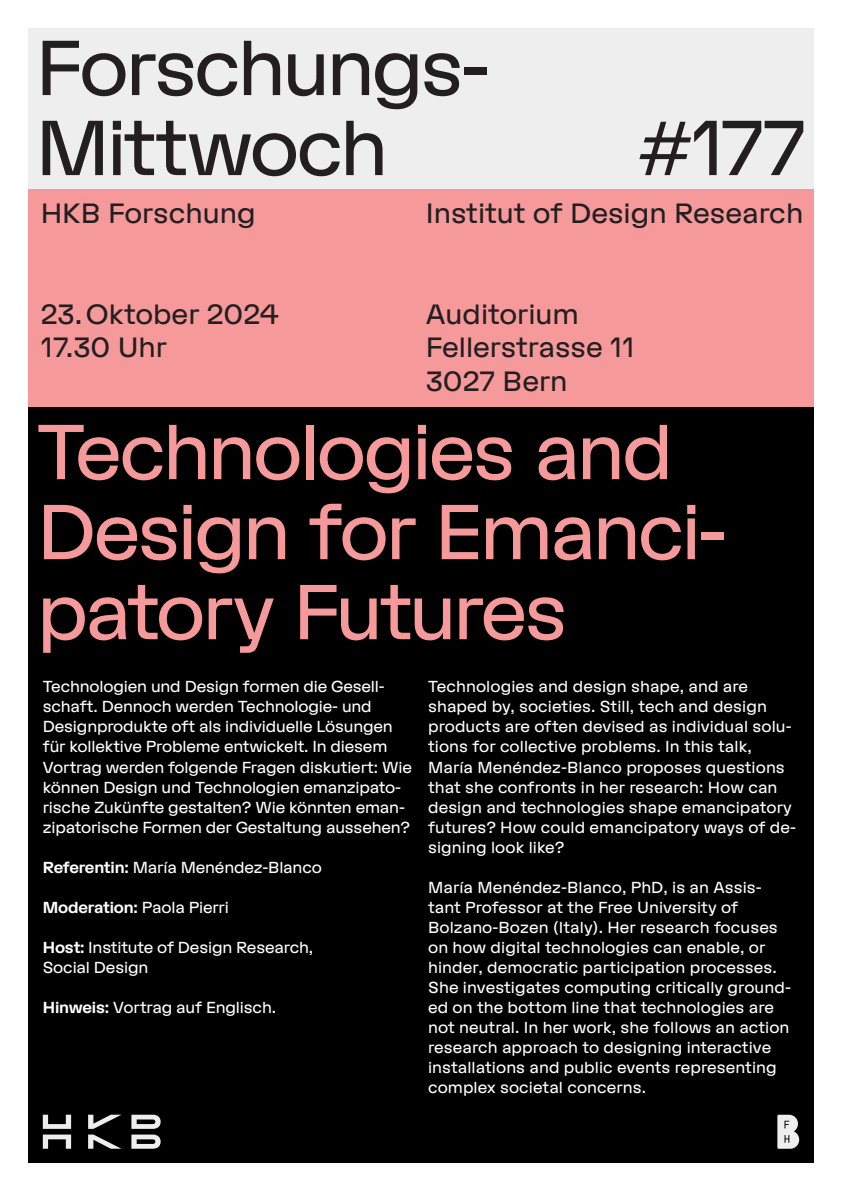
<style>
.page{position:relative;width:842px;height:1191px;background:#fff}
.page>*{position:absolute;margin:0;border:0;box-sizing:border-box;transform-origin:0 0}
.t1{font:78px/80px "HKB Grotesk";letter-spacing:-.04em;color:#f6999b}
.Titel{font:78px "HKB Grotesk";letter-spacing:-.04em;color:#231f20}
.Information{font:28px "HKB Grotesk";color:#231f20}
.Zusatzinformation{font:16px/20px "HKB Grotesk";letter-spacing:.005em;color:#fff}
.Zusatzinformation-2{font:700 16px "HKB Grotesk";letter-spacing:-.01em;color:#fff}
.s1{font-weight:700}
.s2{font-weight:400}
</style>
<div class="page">
<div style="left:28px;top:189px;width:786px;height:218px;background:#f6999b"></div>
<div style="left:28px;top:28px;width:786px;height:161px;background:#eeeeef"></div>
<div style="left:28px;top:407px;width:786px;height:755px;background:#000"></div>
<svg style="left:43px;top:1114px;width:28px;height:14px"></svg>
<svg style="left:131px;top:1114px;width:30px;height:14px"></svg>
<svg style="left:43px;top:1134px;width:28px;height:14px"></svg>
<svg style="left:88px;top:1134px;width:32px;height:14px"></svg>
<svg style="left:131px;top:1134px;width:30px;height:14px"></svg>
<svg style="left:88px;top:1114px;width:33px;height:14px"></svg>
<svg style="left:777px;top:1114px;width:22px;height:34px"></svg>
<p class="Titel" style="left:35px;top:21px;width:450px">Forschungs-</p>
<p class="Titel" style="left:35px;top:101px;width:354px">Mittwoch</p>
<p class="Titel" style="left:638px;top:101px;width:169px">#177</p>
<p class="Information" style="left:41px;top:196px;width:216px">HKB Forschung</p>
<p class="Information" style="left:426px;top:196px;width:379px">Institut of Design Research</p>
<p class="Information" style="left:41px;top:297px;width:240px">23. Oktober 2024</p>
<p class="Information" style="left:426px;top:297px;width:155px">Auditorium</p>
<p class="Information" style="left:41px;top:331px;width:128px">17.30 Uhr</p>
<p class="Information" style="left:426px;top:331px;width:211px">Fellerstrasse 11</p>
<p class="Information" style="left:426px;top:364px;width:143px">3027 Bern</p>
<p class="t1" style="left:37px;top:410px;width:692px">Technologies and<br>Design for Emanci&shy;patory Futures</p>
<p class="Zusatzinformation" style="left:43px;top:676px;width:371px">Technologien und Design formen die Gesell&shy;schaft. Dennoch werden Technologie- und Designprodukte oft als individuelle Lösungen für kollektive Probleme entwickelt. In diesem Vortrag werden folgende Fragen diskutiert: Wie können Design und Technologien emanzipato&shy;rische Zukünfte gestalten? Wie könnten eman&shy;zipatorische Formen der Gestaltung aussehen?</p>
<p class="Zusatzinformation" style="left:43px;top:856px;width:281px"><span class="s1">Referentin:</span> María Menéndez-Blanco</p>
<p class="Zusatzinformation-2" style="left:43px;top:897px;width:188px">Moderation: <span class="s2">Paola Pierri</span></p>
<p class="Zusatzinformation" style="left:43px;top:936px;width:272px"><span class="s1">Host:</span> Institute of Design Research,<br>Social Design</p>
<p class="Zusatzinformation" style="left:43px;top:996px;width:235px"><span class="s1">Hinweis:</span> Vortrag auf Englisch.</p>
<p class="Zusatzinformation" style="left:428px;top:676px;width:369px">Technologies and design shape, and are shaped by, societies. Still, tech and design products are often devised as individual solu&shy;tions for collective problems. In this talk, María Menéndez-Blanco proposes questions that she confronts in her research: How can design and technologies shape emancipatory futures? How could emancipatory ways of de&shy;signing look like?</p>
<p class="Zusatzinformation" style="left:428px;top:876px;width:364px">María Menéndez-Blanco, PhD, is an Assis&shy;tant Professor at the Free University of Bolzano-Bozen (Italy). Her research focuses on how digital technologies can enable, or hinder, democratic participation processes.<br>She investigates computing critically ground&shy;ed on the bottom line that technologies are not neutral. In her work, she follows an action research approach to designing interactive installations and public events representing complex societal concerns.</p>
</div>
